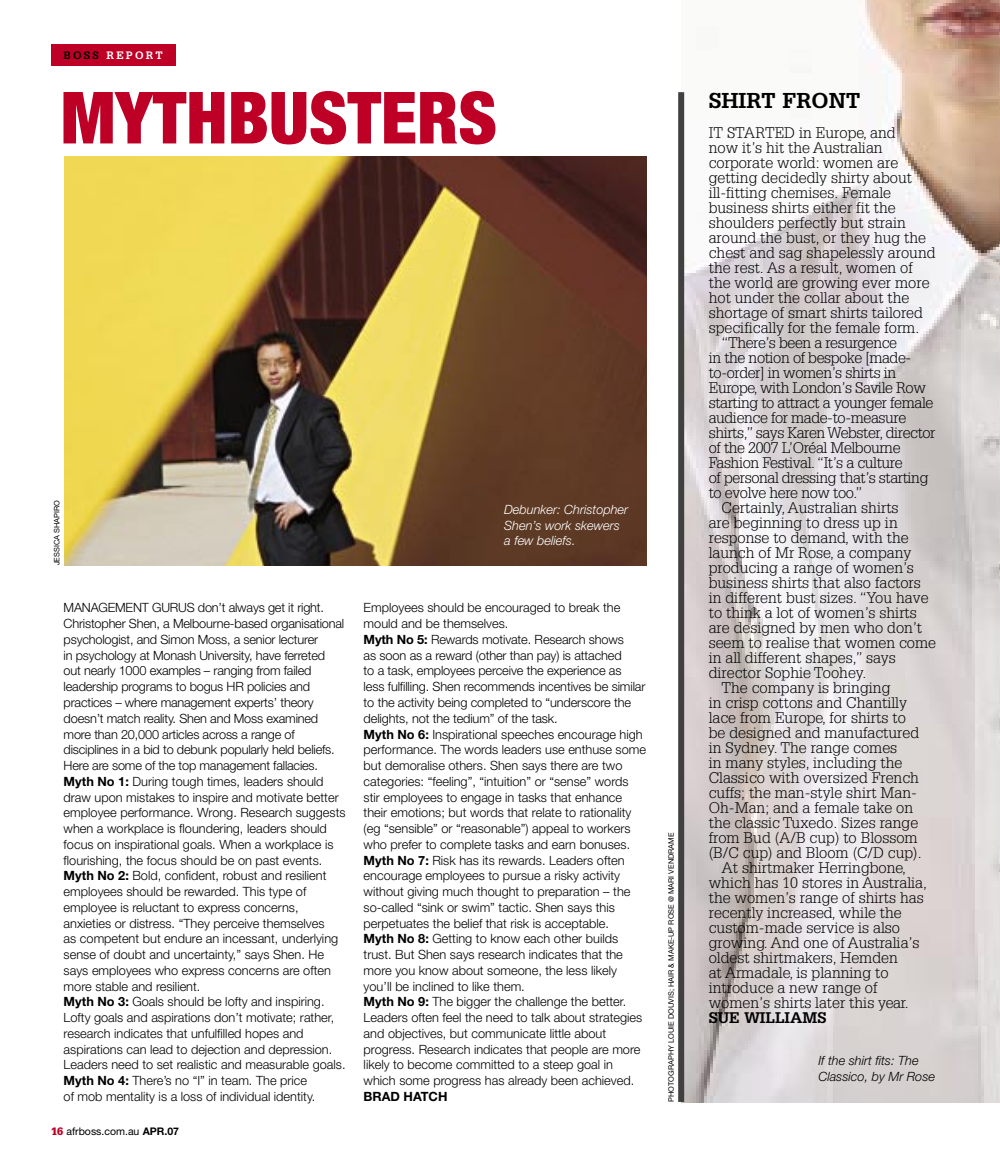
<style>
.page{position:relative;width:1000px;height:1170px;background:#fff}
.page>*{position:absolute;margin:0;border:0;box-sizing:border-box;transform-origin:0 0}
._12_upfront_text{font:900 condensed 72px "Helvetica Neue";color:#be0027}
._03_big_red_text_head{font:700 21px "Glypha";color:#000;scale:1.05 1}
._02_big_red_text{font:300 15px/15px "Glypha";color:#000;scale:1.05 1}
._02_big_red_text-2{font:300 15px/15px "Glypha";letter-spacing:-.025em;color:#000;scale:1.05 1}
._02_big_red_text-3{font:700 15px "Glypha";color:#000;scale:1.05 1}
._12_upfront_text-2{font:300 12.75px/15.8px "Helvetica Neue";color:#000}
._05_caption_left{font:italic 300 12.75px/15.8px "Helvetica Neue";color:#fff}
._09__caption_left{font:italic 300 12.75px/15.8px "Helvetica Neue";color:#000}
._13_upfront_text_indent{font:700 12.75px "Helvetica Neue";color:#000}
.t1{font:10.5px "Helvetica Neue";color:#000}
._08_strap{font:700 10.5px "Glypha";letter-spacing:.2em;color:#fff;scale:1.05 1}
._20_pic_credit{font:7.5px "Helvetica Neue";color:#000}
._07_pic_credit{font:7.5px "Helvetica Neue";color:#000}
.s1{color:#000}
.s2{font-weight:700}
.s3{font-family:"Glypha";font-weight:900;color:#be0027}
</style>
<div class="page">
<div style="left:51px;top:44px;width:124px;height:21px;background:#be0027"></div>
<img style="left:684px;top:0;width:315px;height:1101px">
<div style="left:678px;top:92px;width:6px;height:1009px;background:#414040"></div>
<img style="left:64px;top:156px;width:582px;height:409px">
<p class="_08_strap" style="left:64px;top:49px;width:96px"><span class="s1">BOSS</span> REPORT</p>
<p class="_12_upfront_text" style="left:61px;top:73px;width:437px">MYTHBUSTERS</p>
<p class="_07_pic_credit" style="left:52px;top:565px;width:67px;rotate:-90deg">JESSICA SHAPIRO</p>
<p class="_05_caption_left" style="left:504px;top:501px;width:125px">Debunker: Christopher<br>Shen’s work skewers a few beliefs.</p>
<p class="_12_upfront_text-2" style="left:64px;top:599px;width:283px">MANAGEMENT GURUS don’t always get it right.<br>Christopher Shen, a Melbourne-based organisational psychologist, and Simon Moss, a senior lecturer<br>in psychology at Monash University, have ferreted<br>out nearly 1000 examples – ranging from failed leadership programs to bogus HR policies and practices – where management experts’ theory doesn’t match reality. Shen and Moss examined more than 20,000 articles across a range of disciplines in a bid to debunk popularly held beliefs.<br>Here are some of the top management fallacies.<br><span class="s2">Myth No 1:</span> During tough times, leaders should draw upon mistakes to inspire and motivate better employee performance. Wrong. Research suggests when a workplace is floundering, leaders should focus on inspirational goals. When a workplace is flourishing, the focus should be on past events.<br><span class="s2">Myth No 2:</span> Bold, confident, robust and resilient employees should be rewarded. This type of employee is reluctant to express concerns, anxieties or distress. “They perceive themselves<br>as competent but endure an incessant, underlying sense of doubt and uncertainty,” says Shen. He says employees who express concerns are often more stable and resilient.<br><span class="s2">Myth No 3:</span> Goals should be lofty and inspiring.<br>Lofty goals and aspirations don’t motivate; rather, research indicates that unfulfilled hopes and aspirations can lead to dejection and depression.<br>Leaders need to set realistic and measurable goals.<br><span class="s2">Myth No 4:</span> There’s no “I” in team. The price<br>of mob mentality is a loss of individual identity.</p>
<p class="_12_upfront_text-2" style="left:363px;top:599px;width:284px">Employees should be encouraged to break the mould and be themselves.<br><span class="s2">Myth No 5:</span> Rewards motivate. Research shows<br>as soon as a reward (other than pay) is attached<br>to a task, employees perceive the experience as<br>less fulfilling. Shen recommends incentives be similar to the activity being completed to “underscore the delights, not the tedium” of the task.<br><span class="s2">Myth No 6:</span> Inspirational speeches encourage high performance. The words leaders use enthuse some but demoralise others. Shen says there are two categories: “feeling”, “intuition” or “sense” words stir employees to engage in tasks that enhance their emotions; but words that relate to rationality (eg “sensible” or “reasonable”) appeal to workers who prefer to complete tasks and earn bonuses.<br><span class="s2">Myth No 7:</span> Risk has its rewards. Leaders often encourage employees to pursue a risky activity without giving much thought to preparation – the so-called “sink or swim” tactic. Shen says this perpetuates the belief that risk is acceptable.<br><span class="s2">Myth No 8:</span> Getting to know each other builds trust. But Shen says research indicates that the more you know about someone, the less likely you’ll be inclined to like them.<br><span class="s2">Myth No 9:</span> The bigger the challenge the better.<br>Leaders often feel the need to talk about strategies and objectives, but communicate little about progress. Research indicates that people are more likely to become committed to a steep goal in which some progress has already been achieved.</p>
<p class="_13_upfront_text_indent" style="left:363px;top:1088px;width:85px">BRAD HATCH</p>
<p class="t1" style="left:51px;top:1124px;width:129px"><span class="s3">16</span> afrboss.com.au <span class="s2">APR.07</span></p>
<p class="_20_pic_credit" style="left:666px;top:1101px;width:271px;rotate:-90deg">PHOTOGRAPHY LOUIE DOUVIS; HAIR &amp; MAKE-UP ROSE @ MARI VENDRAME</p>
<p class="_03_big_red_text_head" style="left:708px;top:87px;width:146px">SHIRT FRONT</p>
<p class="_02_big_red_text" style="left:708px;top:125px;width:217px">IT STARTED in Europe, and<br>now it’s hit the Australian corporate world: women are getting decidedly shirty about ill-fitting chemises. Female business shirts either fit the shoulders perfectly but strain around the bust, or they hug the chest and sag shapelessly around the rest. As a result, women of the world are growing ever more hot under the collar about the shortage of smart shirts tailored specifically for the female form.</p>
<p class="_02_big_red_text-2" style="left:708px;top:335px;width:217px;text-indent:13px">“There’s been a resurgence<br>in the notion of bespoke [made&shy;to-order] in women’s shirts in<br>Europe, with London’s Savile Row starting to attract a younger female audience for made-to-measure shirts,” says Karen Webster, director of the 2007 L’Oréal Melbourne<br>Fashion Festival. “It’s a culture<br>of personal dressing that’s starting to evolve here now too.”</p>
<p class="_02_big_red_text" style="left:708px;top:500px;width:218px;text-indent:13px">Certainly, Australian shirts<br>are beginning to dress up in response to demand, with the launch of Mr Rose, a company producing a range of women’s business shirts that also factors in different bust sizes. “You have to think a lot of women’s shirts are designed by men who don’t seem to realise that women come in all different shapes,” says director Sophie Toohey.</p>
<p class="_02_big_red_text" style="left:708px;top:680px;width:204px;text-indent:13px">The company is bringing<br>in crisp cottons and Chantilly lace from Europe, for shirts to be designed and manufactured in Sydney. The range comes<br>in many styles, including the<br>Classico with oversized French cuffs; the man-style shirt Man-<br>Oh-Man; and a female take on the classic Tuxedo. Sizes range from Bud (A/B cup) to Blossom (B/C cup) and Bloom (C/D cup).</p>
<p class="_02_big_red_text" style="left:708px;top:860px;width:209px;text-indent:13px">At shirtmaker Herringbone, which has 10 stores in Australia, the women’s range of shirts has recently increased, while the custom-made service is also growing. And one of Australia’s oldest shirtmakers, Hemden<br>at Armadale, is planning to introduce a new range of women’s shirts later this year.</p>
<p class="_02_big_red_text-3" style="left:708px;top:1008px;width:113px">SUE WILLIAMS</p>
<p class="_09__caption_left" style="left:818px;top:1052px;width:118px">If the shirt fits: The<br>Classico, by Mr Rose</p>
</div>
